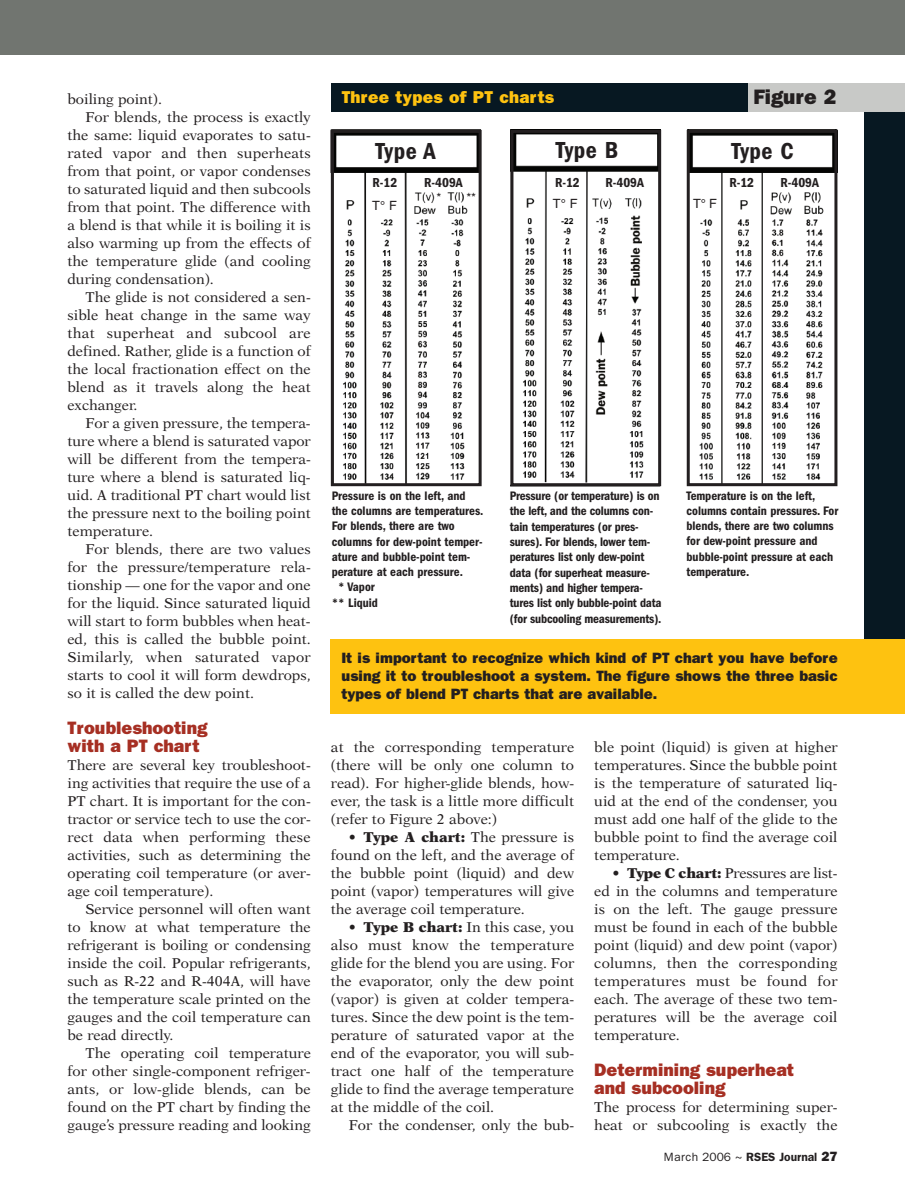
<style>
.page{position:relative;width:905px;height:1202px;background:#fff}
.page>*{position:absolute;margin:0;border:0;box-sizing:border-box;transform-origin:0 0}
.t1{font:600 condensed 24px "Franklin Gothic";letter-spacing:.025em;color:#231f20}
.t2{font:800 21px "Franklin Gothic";color:#231f20}
.t3{font:800 18px/18px "Franklin Gothic";color:#a62f23}
.t4{font:800 17.25px "Franklin Gothic";letter-spacing:.02em;color:#fec210}
.t5{font:800 15px/18px "Franklin Gothic";color:#231f20;text-align:justify}
.t6{font:14.25px/18px "New Aster";color:#231f20;text-align:justify}
.t7{font:14.25px "New Aster";letter-spacing:.02em;color:#231f20}
.t8{font:600 condensed 13.5px "Franklin Gothic";color:#231f20}
.t9{font:600 condensed 12.75px/15.3px "Franklin Gothic";letter-spacing:-.005em;color:#231f20}
.t10{font:12.75px "Helvetica";color:#231f20}
.t11{font:600 12px "Franklin Gothic";color:#231f20}
.s1{font-weight:900}
.s2{font-weight:400}
.s3{font-weight:800;font-size:13.5px}
</style>
<div class="page">
<img style="left:330px;top:130px;width:151px;height:357px">
<img style="left:510px;top:134px;width:150px;height:353px">
<div style="left:864px;top:92px;width:40px;height:550px;background:#071822"></div>
<div style="left:746px;top:83px;width:158px;height:29px;background:#c8c9c7"></div>
<div style="left:331px;top:639px;width:573px;height:74px;background:#fec210"></div>
<img style="left:686px;top:134px;width:151px;height:353px">
<div style="left:0;top:0;width:904px;height:54px;background:#717570"></div>
<div style="left:331px;top:83px;width:416px;height:29px;background:#071822"></div>
<div style="left:369px;top:177px;width:30px;height:12px;background:#fff"></div>
<div style="left:338px;top:139px;width:135px;height:27px;background:#fff"></div>
<div style="left:519px;top:137px;width:135px;height:27px;background:#fff"></div>
<div style="left:695px;top:138px;width:135px;height:28px;background:#fff"></div>
<div style="left:421px;top:177px;width:41px;height:13px;background:#fff"></div>
<div style="left:551px;top:176px;width:30px;height:12px;background:#fff"></div>
<div style="left:597px;top:175px;width:51px;height:13px;background:#fff"></div>
<div style="left:727px;top:176px;width:30px;height:13px;background:#fff"></div>
<div style="left:777px;top:176px;width:43px;height:13px;background:#fff"></div>
<div style="left:510px;top:130px;width:151px;height:356px;border:3px solid #231f20"></div>
<div style="left:686px;top:130px;width:151px;height:356px;border:3px solid #231f20"></div>
<div style="left:331px;top:130px;width:150px;height:356px;border:3px solid #231f20"></div>
<div style="left:370px;top:197px;width:31px;height:17px;background:#fff"></div>
<div style="left:551px;top:195px;width:31px;height:17px;background:#fff"></div>
<div style="left:692px;top:195px;width:27px;height:17px;background:#fff"></div>
<p class="t6" style="left:68px;top:91px;width:96px">boiling point).</p>
<p class="t6" style="left:86px;top:109px;width:227px">For blends, the process is exactly</p>
<p class="t6" style="left:68px;top:127px;width:245px">the same: liquid evaporates to satu-</p>
<p class="t6" style="left:68px;top:145px;width:245px">rated vapor and then superheats</p>
<p class="t6" style="left:68px;top:163px;width:245px">from that point, or vapor condenses</p>
<p class="t6" style="left:68px;top:181px;width:245px">to saturated liquid and then subcools</p>
<p class="t6" style="left:68px;top:199px;width:245px">from that point. The difference with</p>
<p class="t6" style="left:68px;top:217px;width:245px">a blend is that while it is boiling it is</p>
<p class="t6" style="left:68px;top:235px;width:245px">also warming up from the effects of</p>
<p class="t6" style="left:68px;top:253px;width:245px">the temperature glide (and cooling</p>
<p class="t6" style="left:68px;top:271px;width:148px">during condensation).</p>
<p class="t6" style="left:86px;top:289px;width:227px">The glide is not considered a sen-</p>
<p class="t6" style="left:68px;top:307px;width:245px">sible heat change in the same way</p>
<p class="t7" style="left:68px;top:327px;width:244px">that superheat and subcool are</p>
<p class="t6" style="left:68px;top:343px;width:245px">defined. Rather, glide is a function of</p>
<p class="t6" style="left:68px;top:361px;width:245px">the local fractionation effect on the</p>
<p class="t6" style="left:68px;top:379px;width:245px">blend as it travels along the heat</p>
<p class="t6" style="left:68px;top:397px;width:71px">exchanger.</p>
<p class="t6" style="left:86px;top:415px;width:227px">For a given pressure, the tempera-</p>
<p class="t6" style="left:68px;top:433px;width:245px">ture where a blend is saturated vapor</p>
<p class="t6" style="left:68px;top:451px;width:245px">will be different from the tempera-</p>
<p class="t6" style="left:68px;top:469px;width:245px">ture where a blend is saturated liq-</p>
<p class="t6" style="left:68px;top:487px;width:245px">uid. A traditional PT chart would list</p>
<p class="t6" style="left:68px;top:505px;width:245px">the pressure next to the boiling point</p>
<p class="t6" style="left:68px;top:523px;width:87px">temperature.</p>
<p class="t6" style="left:86px;top:541px;width:227px">For blends, there are two values</p>
<p class="t6" style="left:68px;top:559px;width:245px">for the pressure/temperature rela-</p>
<p class="t6" style="left:68px;top:577px;width:245px">tionship — one for the vapor and one</p>
<p class="t6" style="left:68px;top:595px;width:245px">for the liquid. Since saturated liquid</p>
<p class="t6" style="left:68px;top:613px;width:245px">will start to form bubbles when heat-</p>
<p class="t6" style="left:68px;top:631px;width:245px">ed, this is called the bubble point.</p>
<p class="t7" style="left:68px;top:651px;width:244px">Similarly, when saturated vapor</p>
<p class="t6" style="left:68px;top:667px;width:245px">starts to cool it will form dewdrops,</p>
<p class="t6" style="left:68px;top:685px;width:188px">so it is called the dew point.</p>
<p class="t3" style="left:68px;top:718px;width:142px">Troubleshooting with a PT chart</p>
<p class="t6" style="left:68px;top:757px;width:245px">There are several key troubleshoot&shy;ing activities that require the use of a PT chart. It is important for the con&shy;tractor or service tech to use the cor&shy;rect data when performing these activities, such as determining the operating coil temperature (or aver&shy;age coil temperature).</p>
<p class="t6" style="left:68px;top:901px;width:245px;text-indent:18px">Service personnel will often want to know at what temperature the refrigerant is boiling or condensing inside the coil. Popular refrigerants, such as R-22 and R-404A, will have the temperature scale printed on the gauges and the coil temperature can be read directly.</p>
<p class="t6" style="left:68px;top:1045px;width:245px;text-indent:18px">The operating coil temperature for other single-component refriger&shy;ants, or low-glide blends, can be found on the PT chart by finding the gauge’s pressure reading and looking</p>
<p class="t4" style="left:341px;top:87px;width:214px">Three types of PT charts</p>
<h2 class="t2" style="left:753px;top:84px;width:85px">Figure 2</h2>
<h1 class="t1" style="left:375px;top:143px;width:62px">Type A</h1>
<h1 class="t1" style="left:556px;top:142px;width:64px">Type B</h1>
<h1 class="t1" style="left:731px;top:143px;width:64px">Type C</h1>
<p class="t8" style="left:424px;top:178px;width:40px">R-409A</p>
<p class="t8" style="left:605px;top:178px;width:40px">R-409A</p>
<p class="t8" style="left:780px;top:178px;width:40px">R-409A</p>
<p class="t8" style="left:372px;top:178px;width:26px">R-12</p>
<p class="t8" style="left:555px;top:178px;width:26px">R-12</p>
<p class="t8" style="left:729px;top:178px;width:26px">R-12</p>
<p class="t10" style="left:436px;top:190px;width:41px">* **</p>
<p class="t10" style="left:372px;top:198px;width:26px">T° F</p>
<p class="t10" style="left:553px;top:196px;width:26px">T° F</p>
<p class="t10" style="left:693px;top:196px;width:26px">T° F</p>
<p class="t9" style="left:332px;top:489px;width:135px">Pressure is on the left, and</p>
<p class="t9" style="left:332px;top:504px;width:153px">the columns are temperatures.</p>
<p class="t9" style="left:332px;top:519px;width:125px">For blends, there are two</p>
<p class="t9" style="left:332px;top:535px;width:152px">columns for dew-point temper-</p>
<p class="t9" style="left:332px;top:550px;width:140px">ature and bubble-point tem-</p>
<p class="t9" style="left:332px;top:565px;width:133px">perature at each pressure.</p>
<p class="t9" style="left:338px;top:580px;width:38px">* Vapor</p>
<p class="t9" style="left:332px;top:596px;width:48px">** Liquid</p>
<p class="t9" style="left:509px;top:489px;width:153px">Pressure (or temperature) is on the left, and the columns con&shy;tain temperatures (or pres&shy;sures). For blends, lower tem&shy;peratures list only dew-point data (for superheat measure&shy;ments) and higher tempera&shy;tures list only bubble-point data (for subcooling measurements).</p>
<p class="t9" style="left:686px;top:488px;width:153px">Temperature is on the left, columns contain pressures. For blends, there are two columns for dew-point pressure and bubble-point pressure at each temperature.</p>
<p class="t5" style="left:341px;top:649px;width:497px">It is important to recognize which kind of PT chart you have before using it to troubleshoot a system. The figure shows the three basic types of blend PT charts that are available.</p>
<p class="t6" style="left:331px;top:739px;width:245px">at the corresponding temperature (there will be only one column to read). For higher-glide blends, how&shy;ever, the task is a little more difficult (refer to Figure 2 above:)</p>
<p class="t6" style="left:331px;top:829px;width:245px;text-indent:18px">• <span class="s1">Type A chart:</span> The pressure is found on the left, and the average of the bubble point (liquid) and dew point (vapor) temperatures will give the average coil temperature.</p>
<p class="t6" style="left:331px;top:919px;width:245px;text-indent:18px">• <span class="s1">Type B chart:</span> In this case, you also must know the temperature glide for the blend you are using. For the evaporator, only the dew point (vapor) is given at colder tempera&shy;tures. Since the dew point is the tem&shy;perature of saturated vapor at the end of the evaporator, you will sub&shy;tract one half of the temperature glide to find the average temperature at the middle of the coil.</p>
<p class="t6" style="left:349px;top:1117px;width:227px">For the condenser, only the bub-</p>
<p class="t6" style="left:594px;top:739px;width:245px">ble point (liquid) is given at higher temperatures. Since the bubble point is the temperature of saturated liq&shy;uid at the end of the condenser, you must add one half of the glide to the bubble point to find the average coil temperature.</p>
<p class="t6" style="left:594px;top:865px;width:245px;text-indent:18px">• <span class="s1">Type C chart:</span> Pressures are list&shy;ed in the columns and temperature is on the left. The gauge pressure must be found in each of the bubble point (liquid) and dew point (vapor) columns, then the corresponding temperatures must be found for each. The average of these two tem&shy;peratures will be the average coil temperature.</p>
<p class="t3" style="left:594px;top:1060px;width:201px">Determining superheat and subcooling</p>
<p class="t6" style="left:594px;top:1099px;width:245px">The process for determining super&shy;heat or subcooling is exactly the</p>
<p class="t11" style="left:664px;top:1150px;width:175px"><span class="s2">March 2006 ~</span> RSES Journal <span class="s3">27</span></p>
</div>
